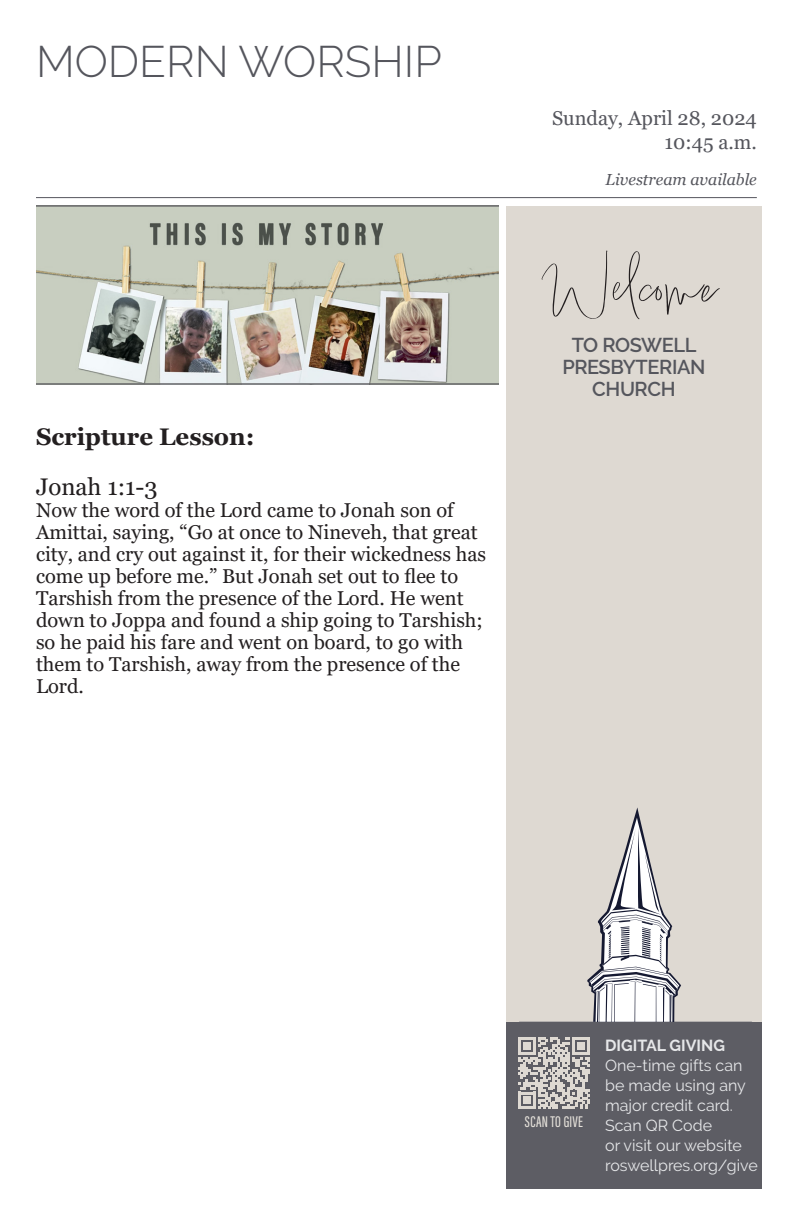
<style>
.page{position:relative;width:792px;height:1224px;background:#fff}
.page>*{position:absolute;margin:0;border:0;box-sizing:border-box;transform-origin:0 0}
.t1{font:300 44px "Raleway";color:#55565d}
.t2{font:700 24px "Georgia";color:#231f20}
.t3{font:24px "Georgia";color:#231f20}
.t4{font:20px/22px "Georgia";color:#231f20}
.t5{font:20px/24px "Georgia";color:#55565d;text-align:right}
.t6{font:600 20px/22px "Raleway";letter-spacing:-.02em;color:#55565d;text-align:center}
.t7{font:16px/20px "Raleway";color:#e6e7e9}
.t8{font:italic 16px "Georgia";color:#55565d}
.t9{font:16px "Acumin Variable Concept";letter-spacing:.015em;color:#e5e1da}
.s1{font-weight:700}
</style>
<div class="page">
<hr style="left:36px;top:197px;width:721px;height:1px;background:#55565d">
<div style="left:506px;top:206px;width:256px;height:964px;background:#ded9d2"></div>
<svg style="left:587px;top:807px;width:94px;height:215px"></svg>
<div style="left:506px;top:1022px;width:256px;height:166px;background:#5d5d64"></div>
<svg style="left:518px;top:1037px;width:72px;height:72px"></svg>
<svg style="left:541px;top:251px;width:179px;height:68px"></svg>
<img style="left:36px;top:206px;width:463px;height:178px">
<p class="t1" style="left:36px;top:36px;width:407px">MODERN WORSHIP</p>
<p class="t2" style="left:36px;top:421px;width:220px">Scripture Lesson:</p>
<p class="t3" style="left:36px;top:472px;width:123px">Jonah 1:1-3</p>
<p class="t4" style="left:36px;top:499px;width:419px">Now the word of the Lord came to Jonah son of</p>
<p class="t4" style="left:36px;top:521px;width:452px">Amittai, saying, “Go at once to Nineveh, that great city, and cry out against it, for their wickedness has come up before me.” But Jonah set out to flee to Tarshish from the presence of the Lord. He went down to Joppa and found a ship going to Tarshish; so he paid his fare and went on board, to go with them to Tarshish, away from the presence of the Lord.</p>
<p class="t5" style="left:552px;top:107px;width:206px">Sunday, April 28, 2024<br>10:45 a.m.</p>
<p class="t8" style="left:605px;top:170px;width:153px">Livestream available</p>
<p class="t6" style="left:562px;top:334px;width:145px">TO ROSWELL<br>PRESBYTERIAN<br>CHURCH</p>
<p class="t9" style="left:525px;top:1110px;width:60px">SCAN TO GIVE</p>
<p class="t7" style="left:605px;top:1035px;width:154px"><span class="s1">DIGITAL GIVING<br></span>One-time gifts can be made using any major credit card.<br>Scan QR Code<br>or visit our website roswellpres.org/give</p>
</div>
